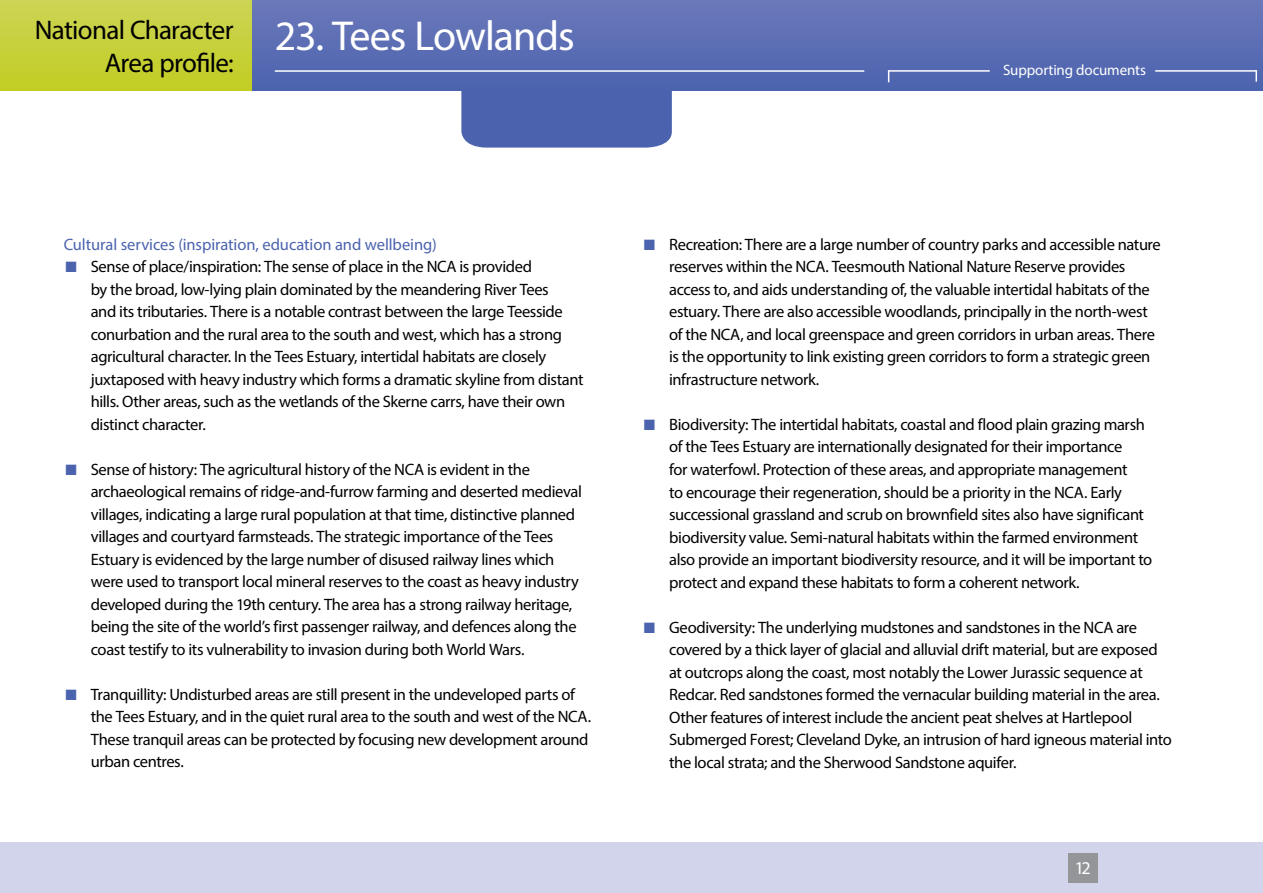
<style>
.page{position:relative;width:1263px;height:893px;background:#fff}
.page>*{position:absolute;margin:0;border:0;box-sizing:border-box;transform-origin:0 0}
.t1{font:42px "Myriad Pro";letter-spacing:-.025em;color:#fff}
.t2{font:27px/33px "Myriad Pro";letter-spacing:-.025em;color:#000;text-align:right}
.t3{font:18px "Myriad Pro";color:#fff}
.t4{font:16.5px/22.5px "Myriad Pro";letter-spacing:-.025em;color:#000}
.t5{font:16.5px "Myriad Pro";letter-spacing:-.005em;color:#4b63ae}
.t6{font:15px "Myriad Pro";letter-spacing:-.01em;color:#fff}
.s1{color:#4b63ae}
</style>
<div class="page">
<div style="left:0;top:0;width:1263px;height:90px;background:linear-gradient(to bottom,#cbd456,#c1cc25)"></div>
<div style="left:0;top:842px;width:1263px;height:51px;background:#d1d4eb"></div>
<div style="left:1068px;top:853px;width:30px;height:30px;background:#939598"></div>
<div style="left:461px;top:90px;width:211px;height:58px;background:#4b63ae"></div>
<div style="left:253px;top:0;width:1010px;height:90px;background:linear-gradient(to bottom,#6c78ba,#4c63ae)"></div>
<hr style="left:275px;top:70px;width:589px;height:2px;background:#fff">
<hr style="left:888px;top:70px;width:102px;height:2px;background:#fff">
<svg style="left:1255px;top:72px;width:2px;height:10px"></svg>
<hr style="left:1155px;top:70px;width:102px;height:2px;background:#fff">
<h2 class="t2" style="left:35px;top:13px;width:200px">National Character<br>Area profile:</h2>
<h1 class="t1" style="left:275px;top:10px;width:301px">23. Tees Lowlands</h1>
<p class="t6" style="left:1003px;top:61px;width:144px">Supporting documents</p>
<p class="t5" style="left:64px;top:234px;width:374px">Cultural services (inspiration, education and wellbeing)</p>
<p class="t4" style="left:91px;top:255px;width:494px;text-indent:-27px"><span class="s1">■</span> Sense of place/inspiration: The sense of place in the NCA is provided<br>by the broad, low-lying plain dominated by the meandering River Tees<br>and its tributaries. There is a notable contrast between the large Teesside conurbation and the rural area to the south and west, which has a strong agricultural character. In the Tees Estuary, intertidal habitats are closely juxtaposed with heavy industry which forms a dramatic skyline from distant hills. Other areas, such as the wetlands of the Skerne carrs, have their own distinct character.</p>
<p class="t4" style="left:91px;top:458px;width:493px;text-indent:-27px"><span class="s1">■</span> Sense of history: The agricultural history of the NCA is evident in the archaeological remains of ridge-and-furrow farming and deserted medieval villages, indicating a large rural population at that time, distinctive planned villages and courtyard farmsteads. The strategic importance of the Tees Estuary is evidenced by the large number of disused railway lines which were used to transport local mineral reserves to the coast as heavy industry developed during the 19th century. The area has a strong railway heritage, being the site of the world’s first passenger railway, and defences along the coast testify to its vulnerability to invasion during both World Wars.</p>
<p class="t4" style="left:91px;top:683px;width:502px;text-indent:-27px"><span class="s1">■</span> Tranquillity: Undisturbed areas are still present in the undeveloped parts of the Tees Estuary, and in the quiet rural area to the south and west of the NCA.<br>These tranquil areas can be protected by focusing new development around urban centres.</p>
<p class="t4" style="left:669px;top:233px;width:493px;text-indent:-27px"><span class="s1">■</span> Recreation: There are a large number of country parks and accessible nature reserves within the NCA. Teesmouth National Nature Reserve provides access to, and aids understanding of, the valuable intertidal habitats of the estuary. There are also accessible woodlands, principally in the north-west of the NCA, and local greenspace and green corridors in urban areas. There is the opportunity to link existing green corridors to form a strategic green infrastructure network.</p>
<p class="t4" style="left:669px;top:413px;width:485px;text-indent:-27px"><span class="s1">■</span> Biodiversity: The intertidal habitats, coastal and flood plain grazing marsh of the Tees Estuary are internationally designated for their importance<br>for waterfowl. Protection of these areas, and appropriate management<br>to encourage their regeneration, should be a priority in the NCA. Early successional grassland and scrub on brownfield sites also have significant biodiversity value. Semi-natural habitats within the farmed environment also provide an important biodiversity resource, and it will be important to protect and expand these habitats to form a coherent network.</p>
<p class="t4" style="left:669px;top:615px;width:504px;text-indent:-27px"><span class="s1">■</span> Geodiversity: The underlying mudstones and sandstones in the NCA are covered by a thick layer of glacial and alluvial drift material, but are exposed at outcrops along the coast, most notably the Lower Jurassic sequence at Redcar. Red sandstones formed the vernacular building material in the area.<br>Other features of interest include the ancient peat shelves at Hartlepool Submerged Forest; Cleveland Dyke, an intrusion of hard igneous material into the local strata; and the Sherwood Sandstone aquifer.</p>
<p class="t3" style="left:1075px;top:857px;width:18px">12</p>
</div>
